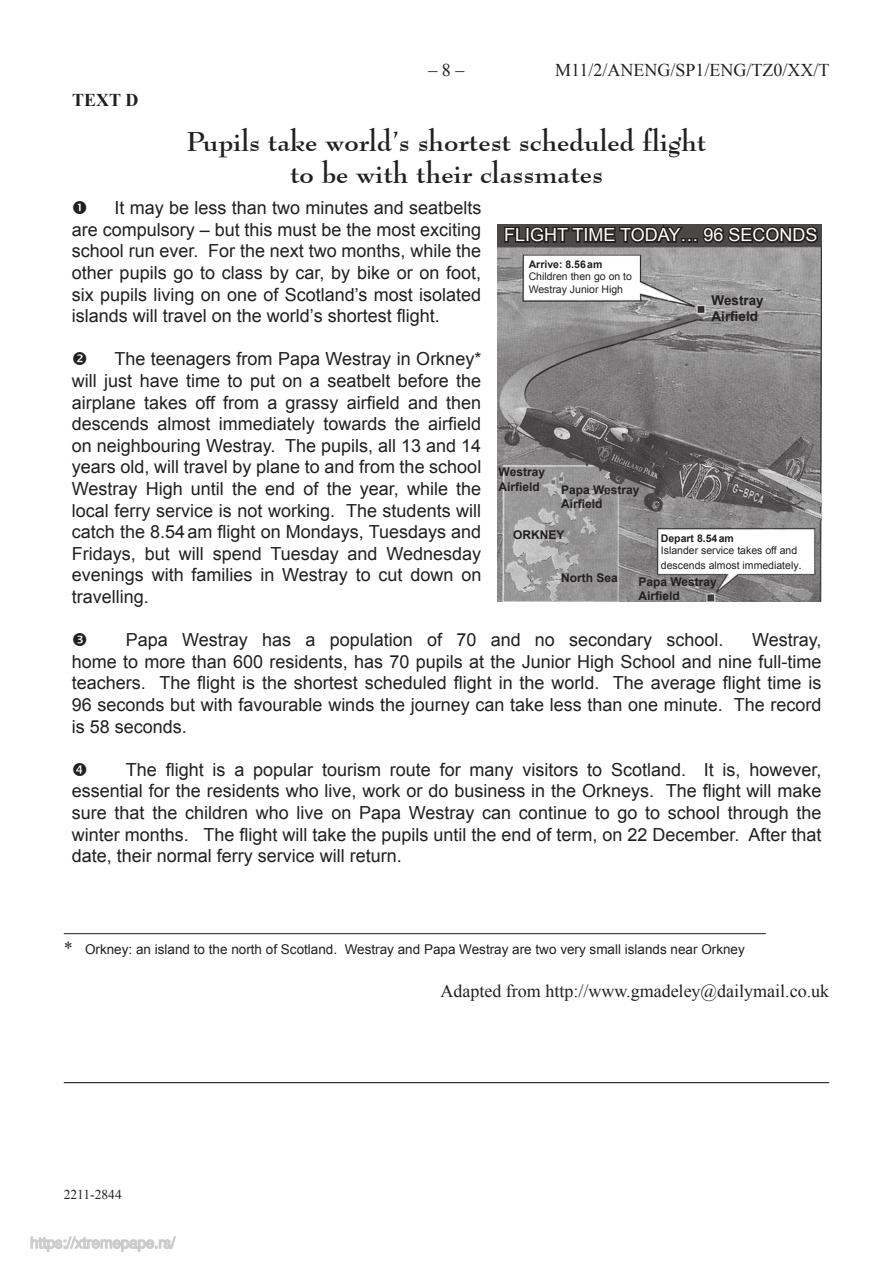
<style>
.page{position:relative;width:893px;height:1263px;background:#fff}
.page>*{position:absolute;margin:0;border:0;box-sizing:border-box;transform-origin:0 0}
.t1{font:700 27px/32.4px "Bernhard Modern BT";color:#221f1f;text-align:center}
.t2{font:18px/21.6px "Arial";color:#221f1f;text-align:justify}
.t3{font:18px "Times New Roman";color:#221f1f}
.t4{font:18px "Arial";color:#fff}
.t5{font:700 18px "Times New Roman";color:#221f1f}
.t6{font:13.5px "Arial";color:#221f1f}
.t7{font:700 13.5px/16.2px "Arial";color:#221f1f}
.t8{font:13.5px "Times New Roman";color:#221f1f}
.t9{font:700 12px/14.4px "Arial";color:#221f1f}
.t10{font:10.5px/12.6px "Arial";color:#221f1f}
.t11{font:700 10.5px "Arial";color:#221f1f}
.s1{font-size:12px}
.s2{font-family:"Times New Roman";font-size:18px}
</style>
<div class="page">
<hr style="left:64px;top:933px;width:702px;height:1px;background:#221f1f">
<hr style="left:64px;top:1082px;width:765px;height:1px;background:#221f1f">
<img style="left:497px;top:224px;width:324px;height:377px">
<svg style="left:503px;top:224px;width:318px;height:26px;background:#423f3f"></svg>
<svg style="left:30px;top:1236px;width:146px;height:16px"></svg>
<p class="t5" style="left:72px;top:93px;width:68px">TEXT D</p>
<p class="t3" style="left:428px;top:58px;width:37px">– 8 –</p>
<p class="t3" style="left:555px;top:60px;width:276px">M11/2/ANENG/SP1/ENG/TZ0/XX/T</p>
<h1 class="t1" style="left:187px;top:126px;width:521px">Pupils take world’s shortest scheduled flight to be with their classmates</h1>
<p class="t2" style="left:72px;top:199px;width:411px;text-indent:43px">It may be less than two minutes and seatbelts are compulsory – but this must be the most exciting school run ever. For the next two months, while the other pupils go to class by car, by bike or on foot, six pupils living on one of Scotland’s most isolated islands will travel on the world’s shortest flight.</p>
<p class="t2" style="left:72px;top:350px;width:411px;text-indent:43px">The teenagers from Papa Westray in Orkney* will just have time to put on a seatbelt before the airplane takes off from a grassy airfield and then descends almost immediately towards the airfield on neighbouring Westray. The pupils, all 13 and 14 years old, will travel by plane to and from the school Westray High until the end of the year, while the local ferry service is not working. The students will catch the 8.54 am flight on Mondays, Tuesdays and Fridays, but will spend Tuesday and Wednesday evenings with families in Westray to cut down on travelling.</p>
<p class="t2" style="left:126px;top:631px;width:599px">Papa Westray has a population of 70 and no secondary school.</p>
<p class="t4" style="left:504px;top:223px;width:315px">FLIGHT TIME TODAY… 96 SECONDS</p>
<p class="t11" style="left:529px;top:260px;width:75px">Arrive: 8.56 am</p>
<p class="t10" style="left:529px;top:270px;width:105px">Children then go on to<br>Westray Junior High</p>
<p class="t7" style="left:711px;top:293px;width:54px">Westray<br>Airfield</p>
<p class="t9" style="left:499px;top:466px;width:48px">Westray<br>Airfield</p>
<p class="t9" style="left:561px;top:483px;width:80px">Papa Westray<br>Airfield</p>
<p class="t9" style="left:513px;top:529px;width:53px">ORKNEY</p>
<p class="t9" style="left:561px;top:572px;width:58px">North Sea</p>
<p class="t11" style="left:661px;top:534px;width:75px">Depart 8.54 am</p>
<p class="t10" style="left:661px;top:544px;width:143px;line-height:14.4px">Islander service takes off and descends almost immediately<span class="s1">.</span></p>
<p class="t9" style="left:638px;top:575px;width:80px">Papa Westray<br>Airfield</p>
<p class="t2" style="left:72px;top:631px;width:751px;text-indent:680px">Westray, home to more than 600 residents, has 70 pupils at the Junior High School and nine full-time teachers. The flight is the shortest scheduled flight in the world. The average flight time is 96 seconds but with favourable winds the journey can take less than one minute. The record is 58 seconds.</p>
<p class="t2" style="left:72px;top:759px;width:751px;text-indent:54px">The flight is a popular tourism route for many visitors to Scotland. It is, however, essential for the residents who live, work or do business in the Orkneys. The flight will make sure that the children who live on Papa Westray can continue to go to school through the winter months. The flight will take the pupils until the end of term, on 22 December. After that date, their normal ferry service will return.</p>
<p class="t6" style="left:64px;top:944px;width:683px"><span class="s2">*</span> Orkney: an island to the north of Scotland. Westray and Papa Westray are two very small islands near Orkney</p>
<p class="t3" style="left:440px;top:979px;width:390px">Adapted from http://www.gmadeley@dailymail.co.uk</p>
<p class="t8" style="left:64px;top:1187px;width:59px">2211-2844</p>
</div>
